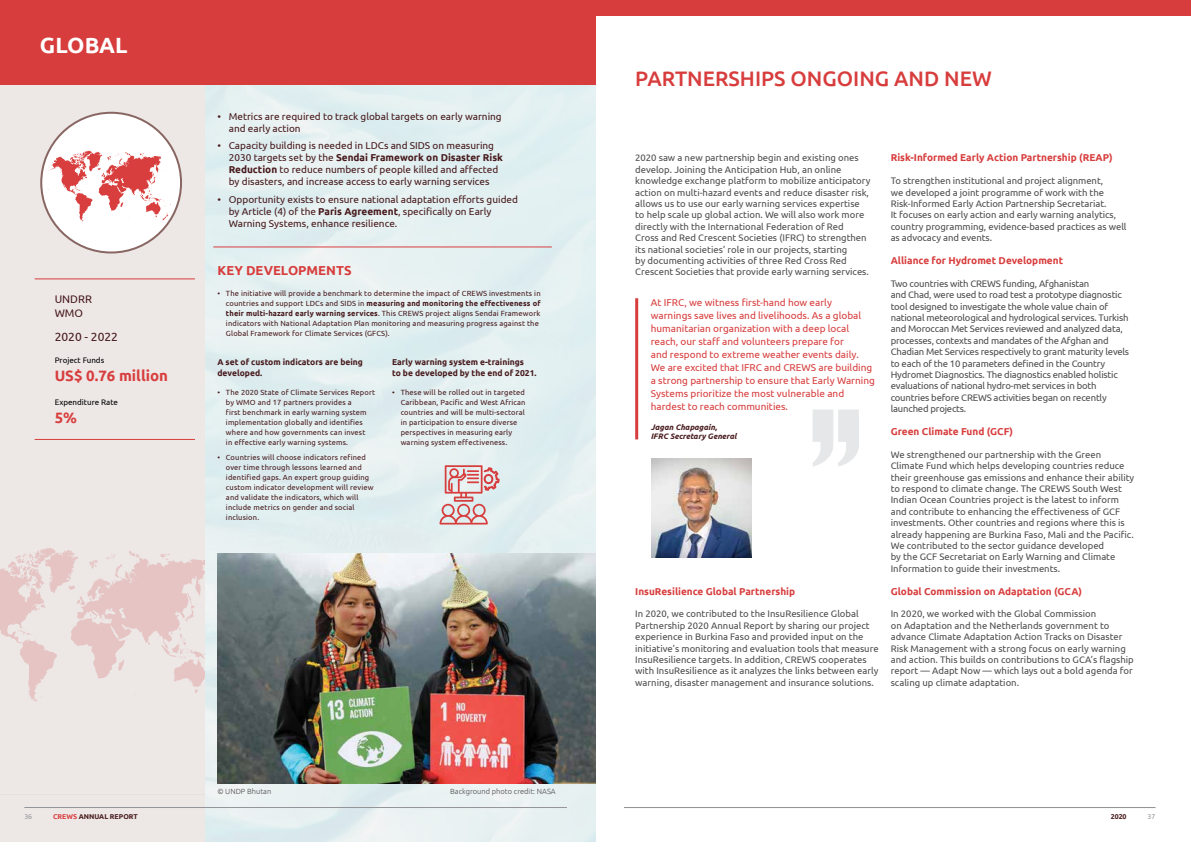
<style>
.page{position:relative;width:1191px;height:842px;background:#fff}
.page>*{position:absolute;margin:0;border:0;box-sizing:border-box;transform-origin:0 0}
.t1{font:700 22px "Ubuntu";color:#fff}
.t2{font:500 21px "Ubuntu";color:#d83d3d}
.t3{font:700 15px "Ubuntu";color:#d83d3d}
.t4{font:700 13px "Ubuntu";color:#d83d3d}
.t5{font:12px "Ubuntu";color:#47191c}
.t6{font:11px/13.2px "Ubuntu";color:#47191c}
.t7{font:10px/12px "Ubuntu";color:#47191c}
.t8{font:10px/13px "Ubuntu";color:#d83d3d}
.t9{font:700 10px "Ubuntu";color:#d83d3d}
.t10{font:9.5px/11.4px "Ubuntu";color:#4d4d4f}
.t11{font:9.5px/11.4px "Ubuntu";letter-spacing:-.02em;color:#4d4d4f}
.t12{font:700 8.5px/11px "Ubuntu";color:#47191c}
.t13{font:italic 700 8px/9px "Ubuntu";color:#47191c}
.t14{font:8px "Ubuntu";color:#000}
.t15{font:7.5px/10px "Ubuntu";letter-spacing:.02em;color:#47191c}
.t16{font:300 7.5px "Ubuntu";color:#4d4d4f}
.t17{font:700 7px "Ubuntu";color:#481a1c}
.t18{font:7px "Ubuntu";color:#939598}
.s1{font-weight:700}
.s2{color:#d83d3d}
</style>
<div class="page">
<div style="left:0;top:0;width:1191px;height:16px;background:#d83d3d"></div>
<div style="left:0;top:0;width:595px;height:842px;background:#e3f0f1"></div>
<svg style="left:812px;top:409px;width:47px;height:57px"></svg>
<hr style="left:635px;top:298px;width:3px;height:141px;background:#d83d3d">
<img style="left:652px;top:458px;width:99px;height:99px">
<div style="left:0;top:0;width:204px;height:842px;background:#ede7e6"></div>
<hr style="left:35px;top:278px;width:160px;height:1px;background:#d83d3d">
<hr style="left:35px;top:439px;width:160px;height:1px;background:#d83d3d">
<div style="left:0;top:0;width:595px;height:85px;background:#d83d3d"></div>
<hr style="left:213px;top:246px;width:339px;height:1px;background:#d83d3d">
<img style="left:217px;top:553px;width:378px;height:231px">
<svg style="left:41px;top:113px;width:140px;height:139px"></svg>
<svg style="left:439px;top:465px;width:61px;height:59px"></svg>
<svg style="left:0;top:548px;width:204px;height:154px"></svg>
<hr style="left:624px;top:807px;width:531px;height:1px;background:#939598">
<hr style="left:24px;top:807px;width:543px;height:1px;background:#939598">
<h1 class="t1" style="left:40px;top:32px;width:89px">GLOBAL</h1>
<p class="t6" style="left:55px;top:293px;width:39px">UNDRR<br>WMO</p>
<p class="t5" style="left:55px;top:329px;width:65px">2020 - 2022</p>
<p class="t14" style="left:55px;top:355px;width:51px">Project Funds</p>
<h3 class="t3" style="left:55px;top:367px;width:115px">US$ 0.76 million</h3>
<p class="t14" style="left:55px;top:397px;width:65px">Expenditure Rate</p>
<h3 class="t3" style="left:55px;top:409px;width:24px">5%</h3>
<p class="t7" style="left:229px;top:110px;width:274px;text-indent:-11px">• Metrics are required to track global targets on early warning and early action</p>
<p class="t7" style="left:229px;top:139px;width:276px;text-indent:-11px">• Capacity building is needed in LDCs and SIDS on measuring 2030 targets set by the <span class="s1">Sendai Framework on Disaster Risk Reduction</span> to reduce numbers of people killed and affected by disasters, and increase access to early warning services</p>
<p class="t7" style="left:229px;top:193px;width:291px;text-indent:-11px">• Opportunity exists to ensure national adaptation efforts guided by Article (4) of the <span class="s1">Paris Agreement</span>, specifically on Early<br>Warning Systems, enhance resilience.</p>
<h3 class="t4" style="left:217px;top:262px;width:136px">KEY DEVELOPMENTS</h3>
<p class="t15" style="left:226px;top:288px;width:316px;text-indent:-9px">• The initiative will provide a benchmark to determine the impact of CREWS investments in countries and support LDCs and SIDS in <span class="s1">measuring and monitoring the effectiveness of their multi-hazard early warning services</span>. This CREWS project aligns Sendai Framework indicators with National Adaptation Plan monitoring and measuring progress against the Global Framework for Climate Services (GFCS).</p>
<p class="t12" style="left:217px;top:356px;width:147px">A set of custom indicators are being developed.</p>
<p class="t15" style="left:226px;top:387px;width:151px;text-indent:-9px">• The 2020 State of Climate Services Report by WMO and 17 partners provides a<br>first benchmark in early warning system implementation globally and identifies where and how governments can invest<br>in effective early warning systems.</p>
<p class="t15" style="left:226px;top:452px;width:149px;text-indent:-9px">• Countries will choose indicators refined over time through lessons learned and identified gaps. An expert group guiding custom indicator development will review and validate the indicators, which will include metrics on gender and social inclusion.</p>
<p class="t12" style="left:392px;top:356px;width:146px">Early warning system e-trainings<br>to be developed by the end of 2021.</p>
<p class="t15" style="left:401px;top:387px;width:126px;text-indent:-9px">• These will be rolled out in targeted Caribbean, Pacific and West African countries and will be multi-sectoral in participation to ensure diverse perspectives in measuring early warning system effectiveness.</p>
<p class="t16" style="left:217px;top:787px;width:55px">© UNDP Bhutan</p>
<p class="t16" style="left:450px;top:787px;width:107px">Background photo credit: NASA</p>
<h2 class="t2" style="left:635px;top:66px;width:358px">PARTNERSHIPS ONGOING AND NEW</h2>
<p class="t10" style="left:635px;top:152px;width:237px">2020 saw a new partnership begin and existing ones develop. Joining the Anticipation Hub, an online knowledge exchange platform to mobilize anticipatory action on multi-hazard events and reduce disaster risk, allows us to use our early warning services expertise to help scale up global action. We will also work more directly with the International Federation of Red<br>Cross and Red Crescent Societies (IFRC) to strengthen its national societies’ role in our projects, starting<br>by documenting activities of three Red Cross Red Crescent Societies that provide early warning services.</p>
<p class="t8" style="left:651px;top:296px;width:226px">At IFRC, we witness first-hand how early warnings save lives and livelihoods. As a global humanitarian organization with a deep local reach, our staff and volunteers prepare for<br>and respond to extreme weather events daily.<br>We are excited that IFRC and CREWS are building a strong partnership to ensure that Early Warning Systems prioritize the most vulnerable and hardest to reach communities.</p>
<p class="t13" style="left:651px;top:423px;width:87px">Jagan Chapagain,<br>IFRC Secretary General</p>
<p class="t9" style="left:635px;top:585px;width:161px">InsuResilience Global Partnership</p>
<p class="t10" style="left:635px;top:608px;width:245px">In 2020, we contributed to the InsuResilience Global Partnership 2020 Annual Report by sharing our project experience in Burkina Faso and provided input on the initiative’s monitoring and evaluation tools that measure InsuResilience targets. In addition, CREWS cooperates with InsuResilience as it analyzes the links between early warning, disaster management and insurance solutions.</p>
<p class="t9" style="left:890px;top:152px;width:223px">Risk-Informed Early Action Partnership (REAP)</p>
<p class="t10" style="left:890px;top:175px;width:237px">To strengthen institutional and project alignment,<br>we developed a joint programme of work with the Risk-Informed Early Action Partnership Secretariat.<br>It focuses on early action and early warning analytics, country programming, evidence-based practices as well as advocacy and events.</p>
<p class="t9" style="left:890px;top:254px;width:174px">Alliance for Hydromet Development</p>
<p class="t11" style="left:890px;top:277px;width:240px">Two countries with CREWS funding, Afghanistan<br>and Chad, were used to road test a prototype diagnostic tool designed to investigate the whole value chain of national meteorological and hydrological services. Turkish and Moroccan Met Services reviewed and analyzed data, processes, contexts and mandates of the Afghan and Chadian Met Services respectively to grant maturity levels to each of the 10 parameters defined in the Country Hydromet Diagnostics. The diagnostics enabled holistic evaluations of national hydro-met services in both countries before CREWS activities began on recently launched projects.</p>
<p class="t9" style="left:890px;top:425px;width:124px">Green Climate Fund (GCF)</p>
<p class="t10" style="left:890px;top:448px;width:245px">We strengthened our partnership with the Green Climate Fund which helps developing countries reduce their greenhouse gas emissions and enhance their ability to respond to climate change. The CREWS South West Indian Ocean Countries project is the latest to inform and contribute to enhancing the effectiveness of GCF investments. Other countries and regions where this is already happening are Burkina Faso, Mali and the Pacific.<br>We contributed to the sector guidance developed<br>by the GCF Secretariat on Early Warning and Climate Information to guide their investments.</p>
<p class="t9" style="left:890px;top:585px;width:193px">Global Commission on Adaptation (GCA)</p>
<p class="t10" style="left:890px;top:608px;width:245px">In 2020, we worked with the Global Commission<br>on Adaptation and the Netherlands government to advance Climate Adaptation Action Tracks on Disaster Risk Management with a strong focus on early warning and action. This builds on contributions to GCA’s flagship report — Adapt Now — which lays out a bold agenda for scaling up climate adaptation.</p>
<p class="t18" style="left:24px;top:813px;width:9px">36</p>
<p class="t17" style="left:53px;top:813px;width:86px"><span class="s2">CREWS</span> ANNUAL REPORT</p>
<p class="t17" style="left:1110px;top:813px;width:17px">2020</p>
<p class="t18" style="left:1147px;top:813px;width:9px">37</p>
</div>
